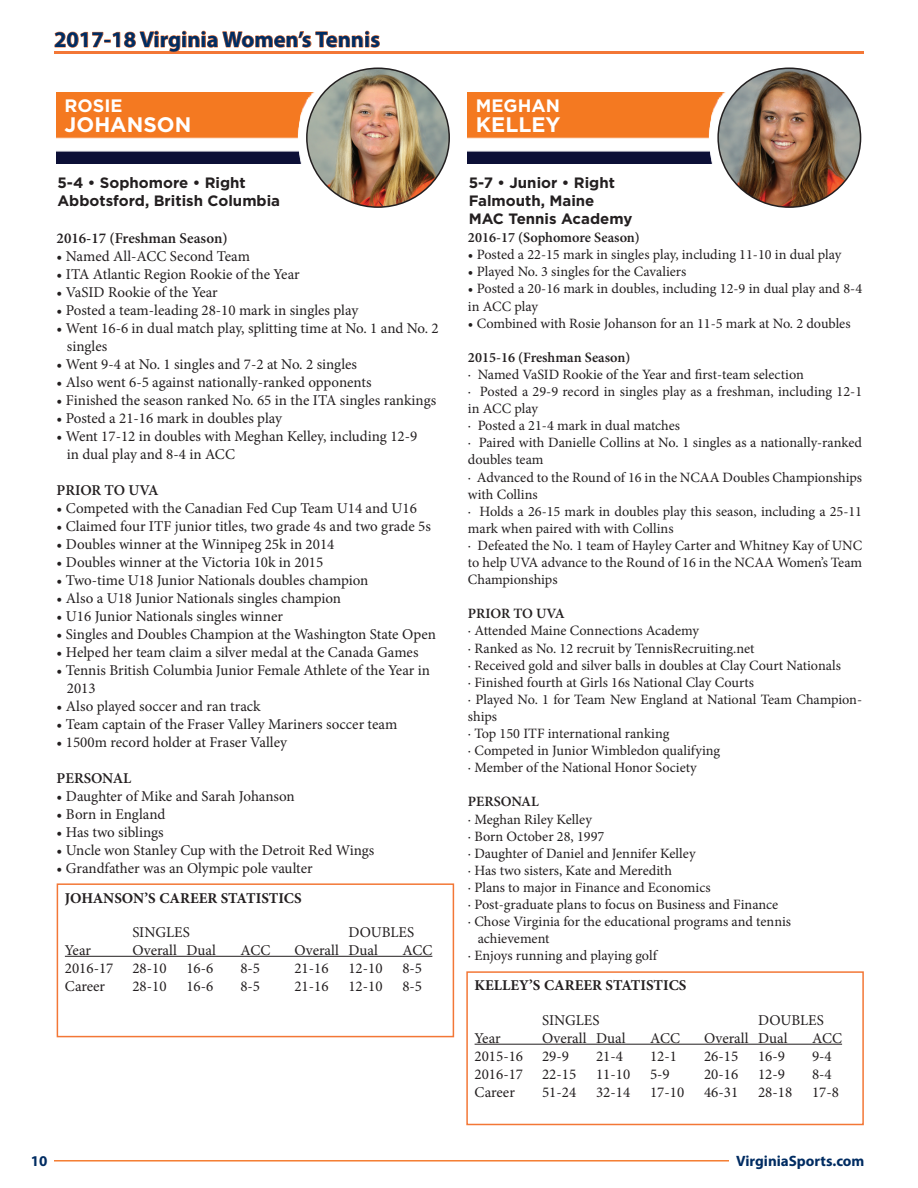
<style>
.page{position:relative;width:918px;height:1188px;background:#fff}
.page>*{position:absolute;margin:0;border:0;box-sizing:border-box;transform-origin:0 0}
.t1{font:700 22.5px "Myriad Pro";color:#002c62}
.t2{font:700 21px "Gotham";color:#fff}
.t3{font:700 18px "Gotham";color:#fff}
.t4{font:15px/18px "Minion Pro";color:#231f20}
.t5{font:700 15px/18px "Gotham";color:#231f20}
.t6{font:700 15px "Minion Pro";color:#231f20}
.t7{font:600 15px "Minion Pro";color:#231f20}
.t8{font:700 15px "Myriad Pro";color:#002c62}
.t9{font:14.25px/17.1px "Minion Pro";color:#231f20}
.t10{font:600 14.25px "Minion Pro";color:#231f20}
</style>
<div class="page">
<hr style="left:54px;top:51px;width:810px;height:3px;background:#f37736">
<svg style="left:54px;top:31px;width:326px;height:20px"></svg>
<hr style="left:54px;top:1160px;width:675px;height:2px;background:#f47d31">
<img style="left:311px;top:68px;width:138px;height:139px">
<img style="left:57px;top:92px;width:262px;height:72px">
<img style="left:722px;top:68px;width:139px;height:139px">
<img style="left:468px;top:92px;width:263px;height:72px">
<hr style="left:65px;top:956px;width:367px;height:1px;background:#231f20">
<div style="left:57px;top:883px;width:397px;height:154px;border:2px solid #f37736"></div>
<hr style="left:475px;top:1044px;width:367px;height:1px;background:#231f20">
<div style="left:466px;top:971px;width:398px;height:154px;border:2px solid #f37736"></div>
<h1 class="t1" style="left:54px;top:25px;width:328px">2017-18 Virginia Women’s Tennis</h1>
<p class="t3" style="left:65px;top:94px;width:59px">rosie</p>
<h2 class="t2" style="left:65px;top:111px;width:128px">johanson</h2>
<p class="t5" style="left:57px;top:174px;width:224px">5-4 • Sophomore • Right<br>Abbotsford, British Columbia</p>
<p class="t3" style="left:476px;top:94px;width:85px">meghan</p>
<h2 class="t2" style="left:476px;top:111px;width:86px">kelley</h2>
<p class="t5" style="left:469px;top:174px;width:165px">5-7 • Junior • Right<br>Falmouth, Maine<br>MAC Tennis Academy</p>
<p class="t10" style="left:468px;top:228px;width:173px">2016-17 (Sophomore Season)</p>
<p class="t9" style="left:468px;top:246px;width:375px">• Posted a 22-15 mark in singles play, including 11-10 in dual play</p>
<p class="t9" style="left:468px;top:263px;width:220px">• Played No. 3 singles for the Cavaliers</p>
<p class="t9" style="left:468px;top:280px;width:396px">• Posted a 20-16 mark in doubles, including 12-9 in dual play and 8-4 in ACC play</p>
<p class="t9" style="left:468px;top:315px;width:384px">• Combined with Rosie Johanson for an 11-5 mark at No. 2 doubles</p>
<p class="t10" style="left:468px;top:347px;width:164px">2015-16 (Freshman Season)</p>
<p class="t9" style="left:468px;top:366px;width:396px">· Named VaSID Rookie of the Year and first-team selection<br>· Posted a 29-9 record in singles play as a freshman, including 12-1 in ACC play<br>· Posted a 21-4 mark in dual matches<br>· Paired with Danielle Collins at No. 1 singles as a nationally-ranked doubles team<br>· Advanced to the Round of 16 in the NCAA Doubles Championships with Collins<br>· Holds a 26-15 mark in doubles play this season, including a 25-11 mark when paired with with Collins<br>· Defeated the No. 1 team of Hayley Carter and Whitney Kay of UNC to help UVA advance to the Round of 16 in the NCAA Women’s Team Championships</p>
<p class="t10" style="left:468px;top:604px;width:98px">PRIOR TO UVA</p>
<p class="t9" style="left:468px;top:622px;width:396px">· Attended Maine Connections Academy<br>· Ranked as No. 12 recruit by TennisRecruiting.net<br>· Received gold and silver balls in doubles at Clay Court Nationals<br>· Finished fourth at Girls 16s National Clay Courts<br>· Played No. 1 for Team New England at National Team Champion&shy;ships<br>· Top 150 ITF international ranking<br>· Competed in Junior Wimbledon qualifying<br>· Member of the National Honor Society</p>
<p class="t10" style="left:468px;top:792px;width:73px">PERSONAL</p>
<p class="t9" style="left:468px;top:811px;width:125px">· Meghan Riley Kelley</p>
<p class="t9" style="left:468px;top:828px;width:138px">· Born October 28, 1997</p>
<p class="t9" style="left:468px;top:845px;width:229px">· Daughter of Daniel and Jennifer Kelley</p>
<p class="t9" style="left:468px;top:862px;width:206px">· Has two sisters, Kate and Meredith</p>
<p class="t9" style="left:468px;top:879px;width:244px">· Plans to major in Finance and Economics</p>
<p class="t9" style="left:468px;top:896px;width:312px">· Post-graduate plans to focus on Business and Finance</p>
<p class="t9" style="left:468px;top:913px;width:325px">· Chose Virginia for the educational programs and tennis</p>
<p class="t9" style="left:478px;top:930px;width:73px">achievement</p>
<p class="t9" style="left:468px;top:947px;width:190px">· Enjoys running and playing golf</p>
<p class="t7" style="left:57px;top:228px;width:173px">2016-17 (Freshman Season)</p>
<p class="t4" style="left:57px;top:247px;width:195px">• Named All-ACC Second Team</p>
<p class="t4" style="left:57px;top:265px;width:245px">• ITA Atlantic Region Rookie of the Year</p>
<p class="t4" style="left:57px;top:283px;width:163px">• VaSID Rookie of the Year</p>
<p class="t4" style="left:57px;top:301px;width:303px">• Posted a team-leading 28-10 mark in singles play</p>
<p class="t4" style="left:67px;top:319px;width:373px;text-indent:-10px">• Went 16-6 in dual match play, splitting time at No. 1 and No. 2 singles</p>
<p class="t4" style="left:57px;top:355px;width:302px">• Went 9-4 at No. 1 singles and 7-2 at No. 2 singles</p>
<p class="t4" style="left:57px;top:373px;width:316px">• Also went 6-5 against nationally-ranked opponents</p>
<p class="t4" style="left:57px;top:391px;width:381px">• Finished the season ranked No. 65 in the ITA singles rankings</p>
<p class="t4" style="left:57px;top:409px;width:227px">• Posted a 21-16 mark in doubles play</p>
<p class="t4" style="left:67px;top:427px;width:352px;text-indent:-10px">• Went 17-12 in doubles with Meghan Kelley, including 12-9 in dual play and 8-4 in ACC</p>
<p class="t7" style="left:57px;top:480px;width:104px">PRIOR TO UVA</p>
<p class="t4" style="left:57px;top:499px;width:362px">• Competed with the Canadian Fed Cup Team U14 and U16</p>
<p class="t4" style="left:57px;top:517px;width:376px">• Claimed four ITF junior titles, two grade 4s and two grade 5s</p>
<p class="t4" style="left:57px;top:535px;width:279px">• Doubles winner at the Winnipeg 25k in 2014</p>
<p class="t4" style="left:57px;top:553px;width:268px">• Doubles winner at the Victoria 10k in 2015</p>
<p class="t4" style="left:57px;top:571px;width:313px">• Two-time U18 Junior Nationals doubles champion</p>
<p class="t4" style="left:57px;top:589px;width:286px">• Also a U18 Junior Nationals singles champion</p>
<p class="t4" style="left:57px;top:607px;width:228px">• U16 Junior Nationals singles winner</p>
<p class="t4" style="left:57px;top:625px;width:381px">• Singles and Doubles Champion at the Washington State Open</p>
<p class="t4" style="left:57px;top:643px;width:363px">• Helped her team claim a silver medal at the Canada Games</p>
<p class="t4" style="left:67px;top:661px;width:365px;text-indent:-10px">• Tennis British Columbia Junior Female Athlete of the Year in<br>2013</p>
<p class="t4" style="left:57px;top:697px;width:206px">• Also played soccer and ran track</p>
<p class="t4" style="left:57px;top:715px;width:342px">• Team captain of the Fraser Valley Mariners soccer team</p>
<p class="t4" style="left:57px;top:733px;width:232px">• 1500m record holder at Fraser Valley</p>
<p class="t7" style="left:57px;top:768px;width:76px">PERSONAL</p>
<p class="t4" style="left:57px;top:787px;width:240px">• Daughter of Mike and Sarah Johanson</p>
<p class="t4" style="left:57px;top:805px;width:110px">• Born in England</p>
<p class="t4" style="left:57px;top:823px;width:109px">• Has two siblings</p>
<p class="t4" style="left:57px;top:841px;width:319px">• Uncle won Stanley Cup with the Detroit Red Wings</p>
<p class="t4" style="left:57px;top:859px;width:258px">• Grandfather was an Olympic pole vaulter</p>
<p class="t6" style="left:65px;top:887px;width:238px">JOHANSON’S CAREER STATISTICS</p>
<p class="t4" style="left:132px;top:923px;width:59px">SINGLES</p>
<p class="t4" style="left:348px;top:923px;width:67px">DOUBLES</p>
<p class="t4" style="left:65px;top:941px;width:28px">Year</p>
<p class="t4" style="left:132px;top:941px;width:85px">Overall Dual</p>
<p class="t4" style="left:240px;top:941px;width:32px">ACC</p>
<p class="t4" style="left:294px;top:941px;width:85px">Overall Dual</p>
<p class="t4" style="left:402px;top:941px;width:32px">ACC</p>
<p class="t4" style="left:65px;top:959px;width:50px">2016-17</p>
<p class="t4" style="left:132px;top:959px;width:36px">28-10</p>
<p class="t4" style="left:186px;top:959px;width:28px">16-6</p>
<p class="t4" style="left:240px;top:959px;width:21px">8-5</p>
<p class="t4" style="left:294px;top:959px;width:36px">21-16</p>
<p class="t4" style="left:348px;top:959px;width:36px">12-10</p>
<p class="t4" style="left:402px;top:959px;width:21px">8-5</p>
<p class="t4" style="left:65px;top:977px;width:42px">Career</p>
<p class="t4" style="left:132px;top:977px;width:36px">28-10</p>
<p class="t4" style="left:186px;top:977px;width:28px">16-6</p>
<p class="t4" style="left:240px;top:977px;width:21px">8-5</p>
<p class="t4" style="left:294px;top:977px;width:36px">21-16</p>
<p class="t4" style="left:348px;top:977px;width:36px">12-10</p>
<p class="t4" style="left:402px;top:977px;width:21px">8-5</p>
<p class="t6" style="left:475px;top:975px;width:213px">KELLEY’S CAREER STATISTICS</p>
<p class="t4" style="left:542px;top:1011px;width:59px">SINGLES</p>
<p class="t4" style="left:758px;top:1011px;width:67px">DOUBLES</p>
<p class="t4" style="left:475px;top:1029px;width:28px">Year</p>
<p class="t4" style="left:542px;top:1029px;width:85px">Overall Dual</p>
<p class="t4" style="left:650px;top:1029px;width:31px">ACC</p>
<p class="t4" style="left:704px;top:1029px;width:85px">Overall Dual</p>
<p class="t4" style="left:812px;top:1029px;width:31px">ACC</p>
<p class="t4" style="left:475px;top:1047px;width:50px">2015-16</p>
<p class="t4" style="left:542px;top:1047px;width:28px">29-9</p>
<p class="t4" style="left:596px;top:1047px;width:28px">21-4</p>
<p class="t4" style="left:650px;top:1047px;width:28px">12-1</p>
<p class="t4" style="left:704px;top:1047px;width:36px">26-15</p>
<p class="t4" style="left:758px;top:1047px;width:28px">16-9</p>
<p class="t4" style="left:812px;top:1047px;width:21px">9-4</p>
<p class="t4" style="left:475px;top:1065px;width:50px">2016-17</p>
<p class="t4" style="left:542px;top:1065px;width:36px">22-15</p>
<p class="t4" style="left:596px;top:1065px;width:36px">11-10</p>
<p class="t4" style="left:650px;top:1065px;width:21px">5-9</p>
<p class="t4" style="left:704px;top:1065px;width:36px">20-16</p>
<p class="t4" style="left:758px;top:1065px;width:28px">12-9</p>
<p class="t4" style="left:812px;top:1065px;width:21px">8-4</p>
<p class="t4" style="left:475px;top:1083px;width:42px">Career</p>
<p class="t4" style="left:542px;top:1083px;width:36px">51-24</p>
<p class="t4" style="left:596px;top:1083px;width:36px">32-14</p>
<p class="t4" style="left:650px;top:1083px;width:36px">17-10</p>
<p class="t4" style="left:704px;top:1083px;width:36px">46-31</p>
<p class="t4" style="left:758px;top:1083px;width:36px">28-18</p>
<p class="t4" style="left:812px;top:1083px;width:28px">17-8</p>
<p class="t8" style="left:31px;top:1151px;width:18px">10</p>
<p class="t8" style="left:736px;top:1151px;width:130px">VirginiaSports.com</p>
</div>
